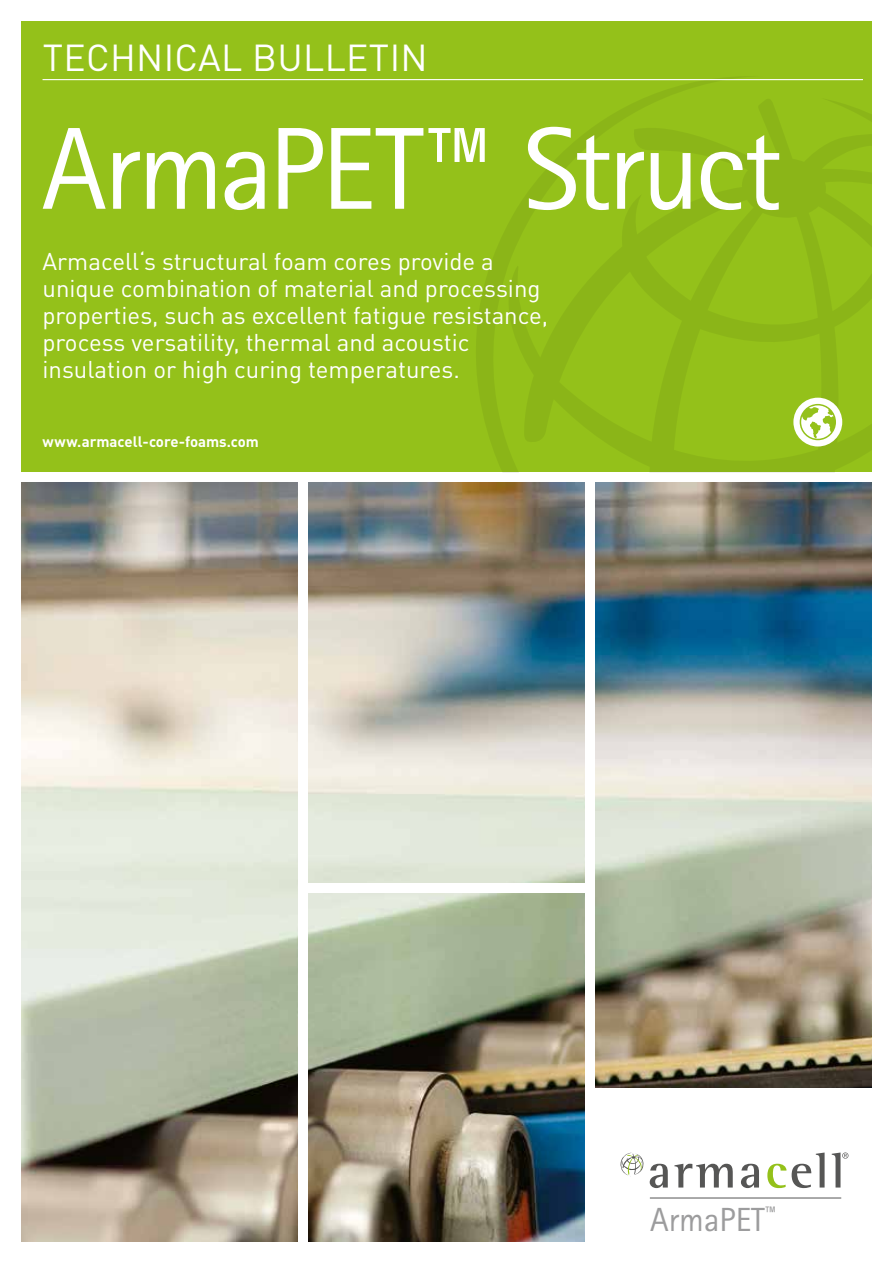
<style>
.page{position:relative;width:893px;height:1263px;background:#fff}
.page>*{position:absolute;margin:0;border:0;box-sizing:border-box;transform-origin:0 0}
.t1{font:117px "Rotis Sans Serif Std";letter-spacing:-.03em;color:#fff}
.t2{font:37.05px "DIN Pro";letter-spacing:.01em;color:#fff}
.t3{font:33.45px "Rotis Sans Serif Pro";color:#9c9c9d}
.t4{font:24px/27px "DIN Pro";color:#fff}
.t5{font:700 15px "DIN Pro";color:#fff}
.s1{font-size:14.85px}
</style>
<div class="page">
<img style="left:308px;top:893px;width:277px;height:349px">
<img style="left:308px;top:483px;width:277px;height:399px">
<img style="left:595px;top:483px;width:277px;height:605px">
<div style="left:21px;top:21px;width:851px;height:451px;background:#94c11a"></div>
<svg style="left:474px;top:77px;width:290px;height:380px"></svg>
<svg style="left:497px;top:96px;width:375px;height:376px"></svg>
<hr style="left:43px;top:79px;width:820px;height:1px;background:#fff">
<div style="left:793px;top:398px;width:49px;height:48px;background:#fff;border-radius:50%"></div>
<svg style="left:800px;top:404px;width:36px;height:36px"></svg>
<img style="left:21px;top:483px;width:277px;height:759px">
<svg style="left:650px;top:1164px;width:18px;height:24px"></svg>
<svg style="left:674px;top:1164px;width:59px;height:23px"></svg>
<svg style="left:741px;top:1164px;width:18px;height:24px"></svg>
<svg style="left:767px;top:1164px;width:19px;height:24px"></svg>
<svg style="left:792px;top:1152px;width:33px;height:36px"></svg>
<svg style="left:832px;top:1152px;width:16px;height:35px"></svg>
<svg style="left:620px;top:1152px;width:24px;height:24px"></svg>
<hr style="left:650px;top:1198px;width:191px;height:1px;background:#565655">
<h2 class="t2" style="left:43px;top:28px;width:386px">TECHNICAL BULLETIN</h2>
<h1 class="t1" style="left:42px;top:100px;width:742px">ArmaPET™ Struct</h1>
<p class="t4" style="left:43px;top:246px;width:507px">Armacell‘s structural foam cores provide a unique combination of material and processing properties, such as excellent fatigue resistance, process versatility, thermal and acoustic insulation or high curing temperatures.</p>
<p class="t5" style="left:43px;top:429px;width:218px"><span class="s1">www.</span>armacell-core-foams<span class="s1">.com</span></p>
<h3 class="t3" style="left:650px;top:1200px;width:128px">ArmaPET<sup>™</sup></h3>
</div>
